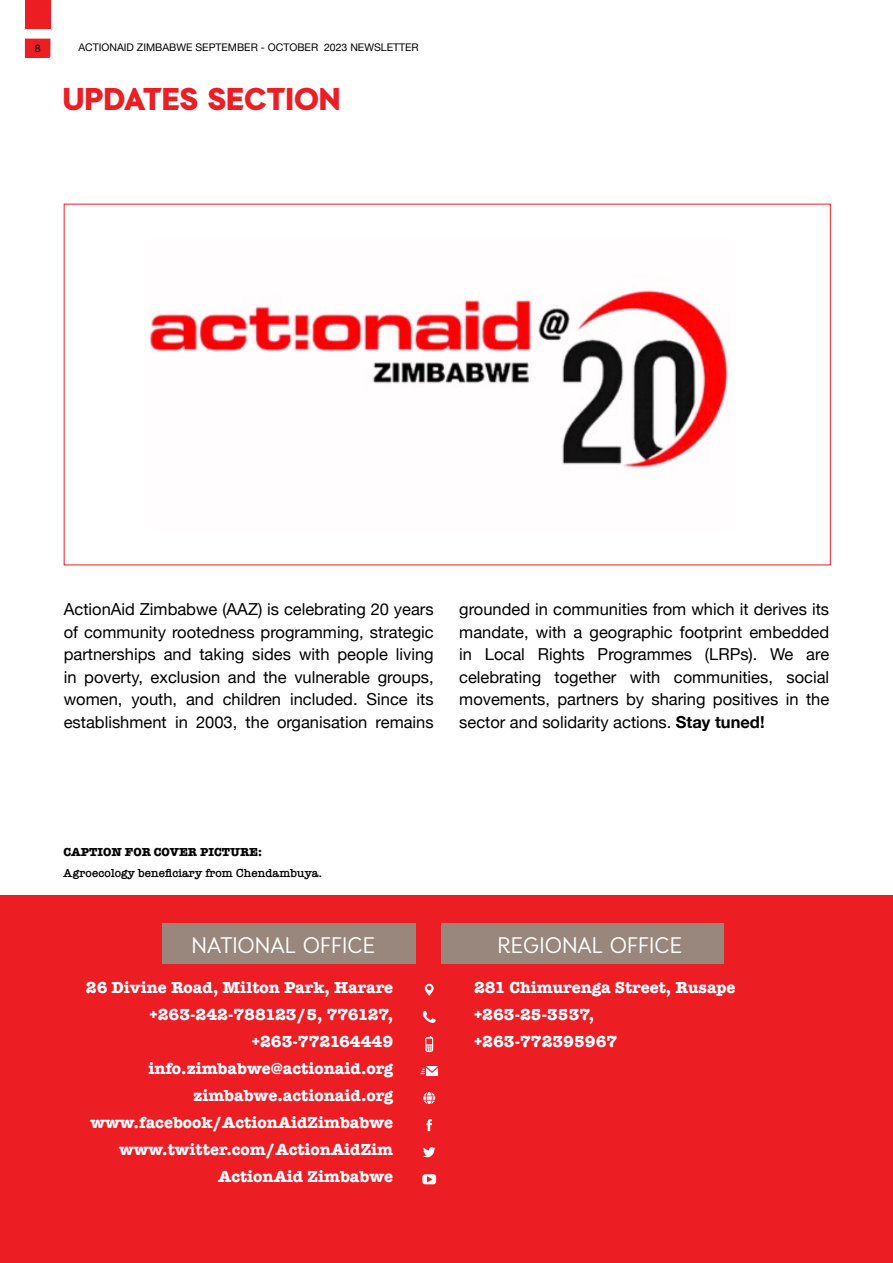
<style>
.page{position:relative;width:893px;height:1263px;background:#fff}
.page>*{position:absolute;margin:0;border:0;box-sizing:border-box;transform-origin:0 0}
.t1{font:900 31.5px "Auxilia";color:#ed1d24}
.t2{font:22.5px "Auxilia";color:#fff}
.t3{font:16.5px/22.5px "Helvetica Neue";color:#000;text-align:justify}
.t4{font:700 16.5px/27px "American Typewriter";color:#fff;text-align:right}
.t5{font:600 12px "American Typewriter";color:#000}
.t6{font:700 12px "American Typewriter";color:#000}
.t7{font:10.5px "Helvetica Neue";color:#000}
.s1{font-weight:700}
</style>
<div class="page">
<div style="left:25px;top:0;width:25px;height:28px;background:#ed1d24"></div>
<svg style="left:25px;top:39px;width:25px;height:19px"></svg>
<img style="left:150px;top:289px;width:578px;height:180px">
<div style="left:0;top:895px;width:893px;height:368px;background:#ed1d24"></div>
<div style="left:163px;top:923px;width:253px;height:41px;background:#99877d"></div>
<div style="left:442px;top:923px;width:282px;height:41px;background:#99877d"></div>
<svg style="left:423px;top:1147px;width:12px;height:10px"></svg>
<svg style="left:426px;top:1119px;width:6px;height:12px"></svg>
<svg style="left:422px;top:1174px;width:14px;height:10px"></svg>
<svg style="left:423px;top:1011px;width:13px;height:12px"></svg>
<svg style="left:425px;top:1036px;width:8px;height:16px"></svg>
<svg style="left:420px;top:1066px;width:18px;height:10px"></svg>
<svg style="left:423px;top:1092px;width:12px;height:12px"></svg>
<svg style="left:425px;top:984px;width:9px;height:12px"></svg>
<p class="t7" style="left:35px;top:41px;width:7px">8</p>
<p class="t7" style="left:78px;top:40px;width:342px">ACTIONAID ZIMBABWE SEPTEMBER - OCTOBER 2023 NEWSLETTER</p>
<h1 class="t1" style="left:62px;top:79px;width:280px">UPDATES SECTION</h1>
<p class="t3" style="left:64px;top:599px;width:371px">ActionAid Zimbabwe (AAZ) is celebrating 20 years of community rootedness programming, strategic partnerships and taking sides with people living in poverty, exclusion and the vulnerable groups, women, youth, and children included. Since its establishment in 2003, the organisation remains</p>
<p class="t3" style="left:459px;top:599px;width:371px">grounded in communities from which it derives its mandate, with a geographic footprint embedded in Local Rights Programmes (LRPs). We are celebrating together with communities, social movements, partners by sharing positives in the sector and solidarity actions. <span class="s1">Stay tuned!</span></p>
<p class="t6" style="left:64px;top:841px;width:200px">CAPTION FOR COVER PICTURE:</p>
<p class="t5" style="left:64px;top:864px;width:260px">Agroecology beneficiary from Chendambuya.</p>
<h2 class="t2" style="left:192px;top:931px;width:185px">NATIONAL OFFICE</h2>
<h2 class="t2" style="left:498px;top:931px;width:186px">REGIONAL OFFICE</h2>
<p class="t4" style="left:86px;top:973px;width:309px">26 Divine Road, Milton Park, Harare +263-242-788123/5, 776127, +263-772164449 info.zimbabwe@actionaid.org zimbabwe.actionaid.org www.facebook/ActionAidZimbabwe www.twitter.com/ActionAidZim<br>ActionAid Zimbabwe</p>
<p class="t4" style="left:474px;top:973px;width:263px;text-align:left">281 Chimurenga Street, Rusape +263-25-3537, +263-772395967</p>
</div>
